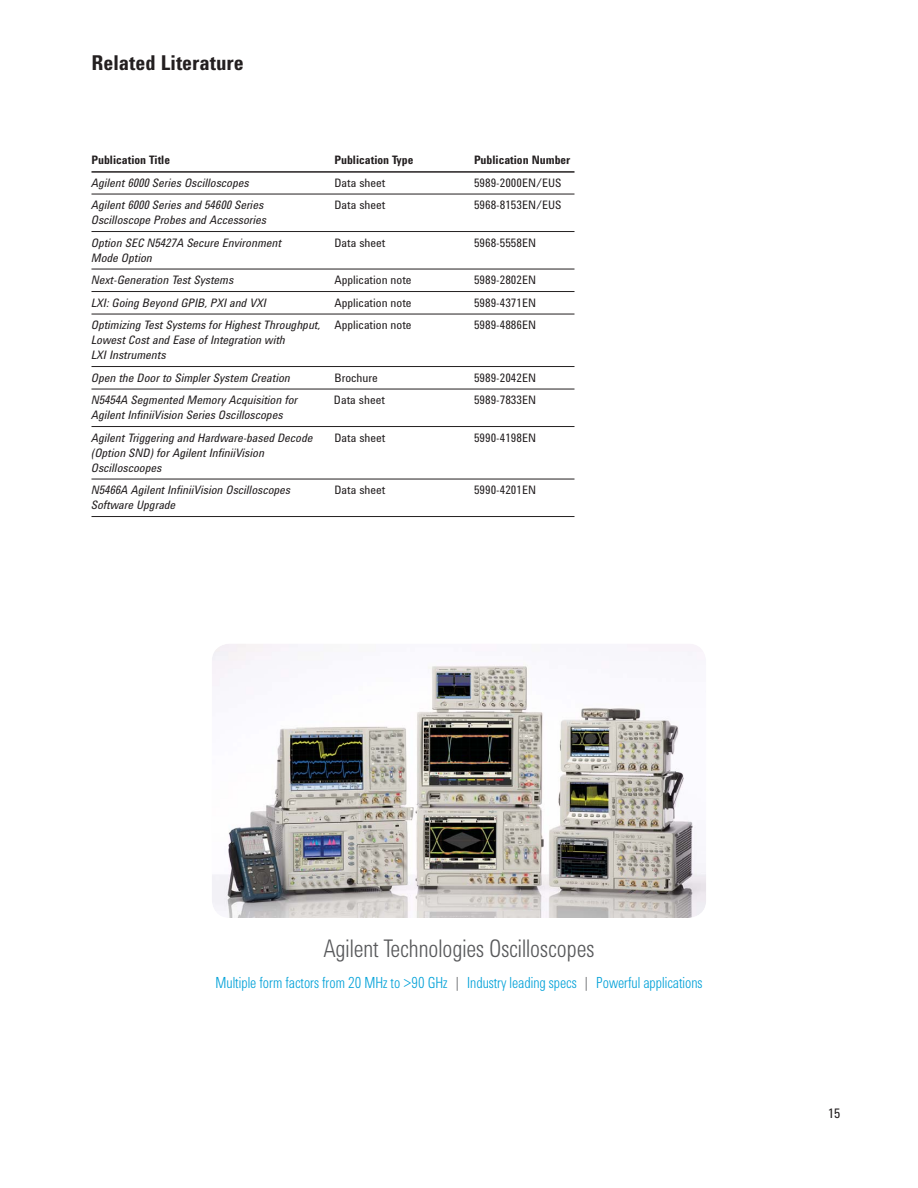
<style>
.page{position:relative;width:918px;height:1188px;background:#fff}
.page>*{position:absolute;margin:0;border:0;box-sizing:border-box;transform-origin:0 0}
.t1{font:300 24.9px "Agilent Condensed CFF";color:#58595b;scale:.9 1}
.t2{font:700 21px "Agilent Condensed CFF";color:#231f20}
.t3{font:300 15.75px "Agilent Condensed CFF";color:#00a1d8;scale:.9 1}
.t4{font:13.5px "Agilent Condensed CFF";color:#231f20}
.t5{font:italic 12px/22.5px "Agilent Condensed CFF";color:#231f20}
.t6{font:12px "Agilent Condensed CFF";color:#231f20}
.t7{font:700 12px "Agilent Condensed CFF";color:#231f20}
.s1{font-style:normal}
.s2{color:#58595b}
</style>
<div class="page">
<hr style="left:92px;top:171px;width:482px;height:2px;background:#231f20">
<hr style="left:92px;top:194px;width:482px;height:1px;background:#231f20">
<hr style="left:92px;top:231px;width:482px;height:1px;background:#231f20">
<hr style="left:92px;top:269px;width:482px;height:1px;background:#231f20">
<hr style="left:92px;top:291px;width:482px;height:1px;background:#231f20">
<hr style="left:92px;top:314px;width:482px;height:1px;background:#231f20">
<hr style="left:92px;top:366px;width:482px;height:1px;background:#231f20">
<hr style="left:92px;top:389px;width:482px;height:1px;background:#231f20">
<hr style="left:92px;top:426px;width:482px;height:1px;background:#231f20">
<hr style="left:92px;top:479px;width:482px;height:1px;background:#231f20">
<hr style="left:92px;top:516px;width:482px;height:1px;background:#231f20">
<img style="left:212px;top:644px;width:494px;height:274px;border-radius:18px">
<h2 class="t2" style="left:92px;top:55px;width:154px">Related Literature</h2>
<p class="t7" style="left:92px;top:156px;width:80px">Publication Title</p>
<p class="t7" style="left:335px;top:156px;width:80px">Publication Type</p>
<p class="t7" style="left:474px;top:156px;width:98px">Publication Number</p>
<p class="t5" style="left:92px;top:173px;width:159px">Agilent 6000 Series Oscilloscopes</p>
<p class="t6" style="left:334px;top:178px;width:52px">Data sheet</p>
<p class="t6" style="left:474px;top:178px;width:89px">5989-2000EN/EUS</p>
<p class="t5" style="left:92px;top:195px;width:174px">Agilent 6000 Series and 54600 Series</p>
<p class="t6" style="left:334px;top:201px;width:52px">Data sheet</p>
<p class="t6" style="left:474px;top:201px;width:89px">5968-8153EN/EUS</p>
<p class="t5" style="left:92px;top:210px;width:192px">Oscilloscope Probes and Accessories<br>Option SEC N5427A Secure Environment</p>
<p class="t6" style="left:334px;top:238px;width:52px">Data sheet</p>
<p class="t6" style="left:474px;top:238px;width:64px">5968-5558EN</p>
<p class="t5" style="left:92px;top:248px;width:144px">Mode Option<br>Next-Generation Test Systems</p>
<p class="t6" style="left:334px;top:276px;width:79px">Application note</p>
<p class="t6" style="left:474px;top:276px;width:64px">5989-2802EN</p>
<p class="t5" style="left:92px;top:293px;width:176px">LXI: Going Beyond GPIB, PXI and VXI</p>
<p class="t6" style="left:334px;top:298px;width:79px">Application note</p>
<p class="t6" style="left:474px;top:298px;width:64px">5989-4371EN</p>
<p class="t5" style="left:92px;top:315px;width:322px">Optimizing Test Systems for Highest Throughput, <span class="s1">Application note</span></p>
<p class="t6" style="left:474px;top:321px;width:64px">5989-4886EN</p>
<p class="t5" style="left:92px;top:334px;width:196px;line-height:15px">Lowest Cost and Ease of Integration with<br>LXI Instruments</p>
<p class="t5" style="left:92px;top:368px;width:201px">Open the Door to Simpler System Creation</p>
<p class="t6" style="left:334px;top:373px;width:45px">Brochure</p>
<p class="t6" style="left:474px;top:373px;width:64px">5989-2042EN</p>
<p class="t5" style="left:92px;top:390px;width:208px">N5454A Segmented Memory Acquisition for</p>
<p class="t6" style="left:334px;top:396px;width:52px">Data sheet</p>
<p class="t6" style="left:474px;top:396px;width:64px">5989-7833EN</p>
<p class="t5" style="left:92px;top:405px;width:223px">Agilent InfiniiVision Series Oscilloscopes<br>Agilent Triggering and Hardware-based Decode</p>
<p class="t6" style="left:334px;top:433px;width:52px">Data sheet</p>
<p class="t6" style="left:474px;top:433px;width:64px">5990-4198EN</p>
<p class="t5" style="left:92px;top:447px;width:175px;line-height:15px">(Option SND) for Agilent InfiniiVision<br>Oscilloscoopes</p>
<p class="t5" style="left:92px;top:480px;width:201px">N5466A Agilent InfiniiVision Oscilloscopes</p>
<p class="t6" style="left:334px;top:486px;width:52px">Data sheet</p>
<p class="t6" style="left:474px;top:486px;width:64px">5990-4201EN</p>
<p class="t5" style="left:92px;top:495px;width:86px">Software Upgrade</p>
<h1 class="t1" style="left:324px;top:939px;width:302px">Agilent Technologies Oscilloscopes</h1>
<h3 class="t3" style="left:216px;top:977px;width:543px">Multiple form factors from 20 MHz to &gt;90 GHz <span class="s2">|</span> Industry leading specs <span class="s2">|</span> Powerful applications</h3>
<p class="t4" style="left:828px;top:1108px;width:14px">15</p>
</div>
